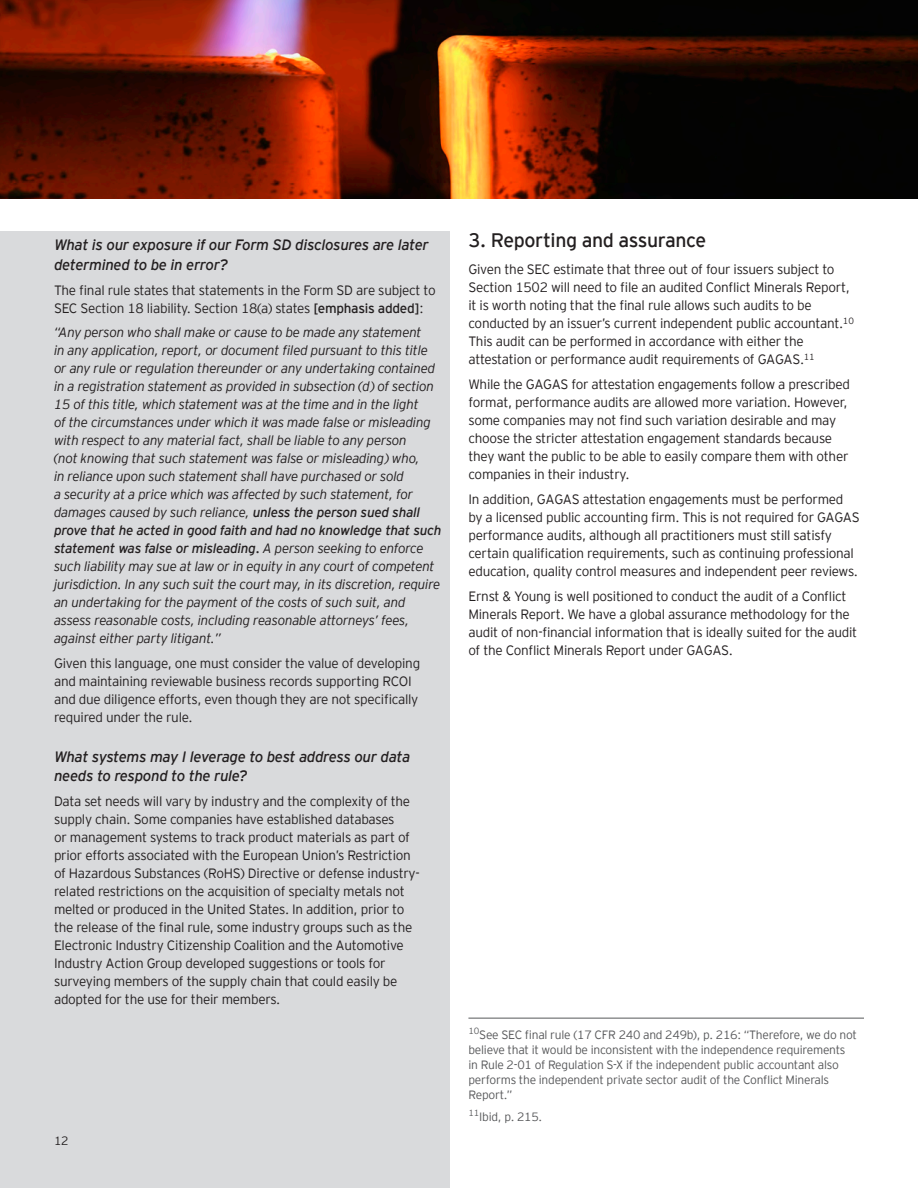
<style>
.page{position:relative;width:918px;height:1188px;background:#fff}
.page>*{position:absolute;margin:0;border:0;box-sizing:border-box;transform-origin:0 0}
.Headline_3{font:19.5px "EY Interstate";letter-spacing:-.02em;color:#231f20}
.Headline4b{font:italic 15px/19.5px "EY Interstate";letter-spacing:-.02em;color:#231f20}
.Body_copy{font:300 13.5px/18px "EY Interstate";letter-spacing:-.02em;color:#231f20}
.Body_copy-2{font:italic 300 13.5px/18px "EY Interstate";letter-spacing:-.02em;color:#231f20}
.Footnote{font:300 12px/15px "EY Interstate";letter-spacing:-.02em;color:#57585a}
.Footnote_2{font:300 12px "EY Interstate";letter-spacing:-.02em;color:#57585a}
.t1{font:300 12px "EY Interstate";color:#231f20}
.s1{font-weight:400}
</style>
<div class="page">
<div style="left:0;top:232px;width:450px;height:956px;background:#d9dadc"></div>
<img style="left:0;top:0;width:918px;height:199px">
<hr style="left:468px;top:1018px;width:396px;height:1px;background:#57585a">
<p class="Headline4b" style="left:54px;top:235px;width:376px">What is our exposure if our Form SD disclosures are later determined to be in error?</p>
<p class="Body_copy" style="left:54px;top:280px;width:383px">The final rule states that statements in the Form SD are subject to<br>SEC Section 18 liability. Section 18(a) states <span class="s1">[emphasis added]</span>:</p>
<p class="Body_copy-2" style="left:54px;top:323px;width:389px">“Any person who shall make or cause to be made any statement<br>in any application, report, or document filed pursuant to this title or any rule or regulation thereunder or any undertaking contained in a registration statement as provided in subsection (d) of section 15 of this title, which statement was at the time and in the light<br>of the circumstances under which it was made false or misleading with respect to any material fact, shall be liable to any person<br>(not knowing that such statement was false or misleading) who,<br>in reliance upon such statement shall have purchased or sold<br>a security at a price which was affected by such statement, for damages caused by such reliance, <span class="s1">unless the person sued shall prove that he acted in good faith and had no knowledge that such statement was false or misleading.</span> A person seeking to enforce such liability may sue at law or in equity in any court of competent jurisdiction. In any such suit the court may, in its discretion, require an undertaking for the payment of the costs of such suit, and assess reasonable costs, including reasonable attorneys’ fees, against either party litigant.”</p>
<p class="Body_copy" style="left:54px;top:654px;width:368px">Given this language, one must consider the value of developing and maintaining reviewable business records supporting RCOI and due diligence efforts, even though they are not specifically required under the rule.</p>
<p class="Headline4b" style="left:54px;top:746px;width:358px">What systems may I leverage to best address our data needs to respond to the rule?</p>
<p class="Body_copy" style="left:54px;top:792px;width:367px">Data set needs will vary by industry and the complexity of the supply chain. Some companies have established databases<br>or management systems to track product materials as part of prior efforts associated with the European Union’s Restriction of Hazardous Substances (RoHS) Directive or defense industry&shy;related restrictions on the acquisition of specialty metals not melted or produced in the United States. In addition, prior to the release of the final rule, some industry groups such as the Electronic Industry Citizenship Coalition and the Automotive Industry Action Group developed suggestions or tools for surveying members of the supply chain that could easily be adopted for the use for their members.</p>
<p class="t1" style="left:54px;top:1133px;width:16px">12</p>
<p class="Headline_3" style="left:468px;top:227px;width:239px">3. Reporting and assurance</p>
<p class="Body_copy" style="left:468px;top:260px;width:387px">Given the SEC estimate that three out of four issuers subject to Section 1502 will need to file an audited Conflict Minerals Report, it is worth noting that the final rule allows such audits to be conducted by an issuer’s current independent public accountant.<sup>10<br></sup>This audit can be performed in accordance with either the attestation or performance audit requirements of GAGAS.<sup>11</sup></p>
<p class="Body_copy" style="left:468px;top:375px;width:383px">While the GAGAS for attestation engagements follow a prescribed format, performance audits are allowed more variation. However, some companies may not find such variation desirable and may choose the stricter attestation engagement standards because they want the public to be able to easily compare them with other companies in their industry.</p>
<p class="Body_copy" style="left:468px;top:489px;width:393px">In addition, GAGAS attestation engagements must be performed by a licensed public accounting firm. This is not required for GAGAS performance audits, although all practitioners must still satisfy certain qualification requirements, such as continuing professional education, quality control measures and independent peer reviews.</p>
<p class="Body_copy" style="left:468px;top:586px;width:390px">Ernst &amp; Young is well positioned to conduct the audit of a Conflict Minerals Report. We have a global assurance methodology for the audit of non-financial information that is ideally suited for the audit of the Conflict Minerals Report under GAGAS.</p>
<p class="Footnote" style="left:468px;top:1026px;width:390px"><sup>10</sup>See SEC final rule (17 CFR 240 and 249b), p. 216: “Therefore, we do not believe that it would be inconsistent with the independence requirements in Rule 2-01 of Regulation S-X if the independent public accountant also performs the independent private sector audit of the Conflict Minerals Report.”</p>
<p class="Footnote_2" style="left:468px;top:1108px;width:75px"><sup>11</sup>Ibid, p. 215.</p>
</div>
